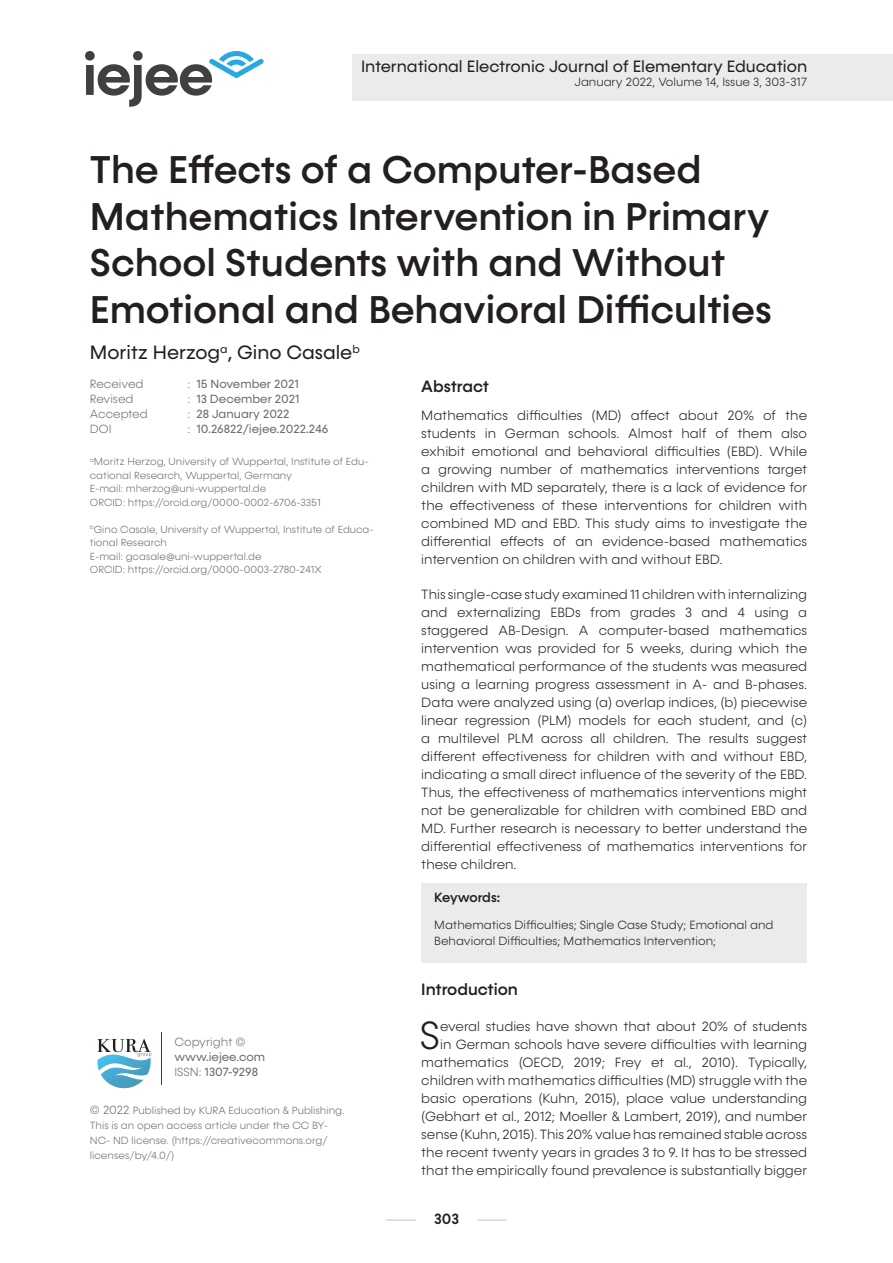
<style>
.page{position:relative;width:893px;height:1263px;background:#fff}
.page>*{position:absolute;margin:0;border:0;box-sizing:border-box;transform-origin:0 0}
.Paragraf_Başlangıç{font:300 39.6px "Konnect";color:#231f20}
.t1{font:500 39px/46.8px "Konnect";color:#231f20}
.t2{font:19.5px "Konnect";color:#231f20}
.t3{font:16.5px "Konnect";color:#231f20}
.t4{font:500 16.5px "Konnect";color:#231f20}
.t5{font:500 15px "Konnect";color:#231f20}
.Paragraf_boşluklu_no{font:300 13.5px/18px "Konnect";color:#231f20;text-align:justify}
.Paragraf_Başlangıç-2{font:300 13.5px/18px "Konnect";color:#231f20;text-align:right}
.t6{font:500 13.5px "Konnect";letter-spacing:-.025em;color:#231f20}
.t7{font:300 12px/16.5px "Konnect";color:#231f20}
.t8{font:12px/15px "Konnect";color:#6e6e70}
.t9{font:300 12px "Konnect";color:#6e6e70}
.t10{font:300 10.5px/15px "Konnect";color:#6e6e70}
.t11{font:300 10.35px/13.5px "Konnect";color:#6e6e70}
.s1{font-weight:300}
.s2{font-size:12px}
</style>
<div class="page">
<svg style="left:85px;top:51px;width:179px;height:56px"></svg>
<div style="left:352px;top:55px;width:541px;height:46px;background:#ebebeb"></div>
<hr style="left:386px;top:1220px;width:30px;height:1px;background:#c2c2c2">
<hr style="left:477px;top:1220px;width:30px;height:1px;background:#c2c2c2">
<hr style="left:161px;top:1033px;width:1px;height:52px;background:#004b6c">
<svg style="left:97px;top:1039px;width:54px;height:49px"></svg>
<div style="left:421px;top:883px;width:386px;height:80px;background:#ebebeb"></div>
<p class="t3" style="left:361px;top:56px;width:448px">International Electronic Journal of Elementary Education</p>
<p class="t7" style="left:575px;top:74px;width:234px">January 2022, Volume 14, Issue 3, 303-317</p>
<p class="t1" style="left:90px;top:147px;width:683px">The Effects of a Computer-Based Mathematics Intervention in Primary School Students with and Without Emotional and Behavioral Difficulties</p>
<p class="t2" style="left:90px;top:341px;width:271px">Moritz Herzog<sup>a</sup>, Gino Casale<sup>b</sup></p>
<p class="t4" style="left:421px;top:377px;width:69px">Abstract</p>
<p class="Paragraf_boşluklu_no" style="left:421px;top:407px;width:387px">Mathematics difficulties (MD) affect about 20% of the students in German schools. Almost half of them also exhibit emotional and behavioral difficulties (EBD). While a growing number of mathematics interventions target children with MD separately, there is a lack of evidence for the effectiveness of these interventions for children with combined MD and EBD. This study aims to investigate the differential effects of an evidence-based mathematics intervention on children with and without EBD.</p>
<p class="Paragraf_boşluklu_no" style="left:421px;top:586px;width:387px">This single-case study examined 11 children with internalizing and externalizing EBDs from grades 3 and 4 using a staggered AB-Design. A computer-based mathematics intervention was provided for 5 weeks, during which the mathematical performance of the students was measured using a learning progress assessment in A- and B-phases.<br>Data were analyzed using (a) overlap indices, (b) piecewise linear regression (PLM) models for each student, and (c) a multilevel PLM across all children. The results suggest different effectiveness for children with and without EBD, indicating a small direct influence of the severity of the EBD.<br>Thus, the effectiveness of mathematics interventions might not be generalizable for children with combined EBD and MD. Further research is necessary to better understand the differential effectiveness of mathematics interventions for these children.</p>
<p class="t9" style="left:90px;top:377px;width:55px">Received</p>
<p class="t8" style="left:187px;top:377px;width:113px"><span class="s1">:</span> 15 November 2021</p>
<p class="t9" style="left:90px;top:392px;width:45px">Revised</p>
<p class="t8" style="left:187px;top:392px;width:114px"><span class="s1">:</span> 13 December 2021</p>
<p class="t9" style="left:90px;top:407px;width:59px">Accepted</p>
<p class="t8" style="left:187px;top:407px;width:104px"><span class="s1">:</span> 28 January 2022</p>
<p class="t9" style="left:90px;top:422px;width:23px">DOI</p>
<p class="t8" style="left:187px;top:422px;width:143px"><span class="s1">:</span> 10.26822/iejee.2022.246</p>
<p class="t11" style="left:90px;top:455px;width:280px"><sup>a</sup>Moritz Herzog, University of Wuppertal, Institute of Edu&shy;cational Research, Wuppertal, Germany</p>
<p class="t11" style="left:90px;top:482px;width:178px">E-mail: mherzog@uni-wuppertal.de</p>
<p class="t11" style="left:90px;top:496px;width:232px">ORCID: https://orcid.org/0000-0002-6706-3351</p>
<p class="t11" style="left:90px;top:523px;width:285px"><sup>b</sup>Gino Casale, University of Wuppertal, Institute of Educa&shy;tional Research</p>
<p class="t11" style="left:90px;top:550px;width:173px">E-mail: gcasale@uni-wuppertal.de</p>
<p class="t11" style="left:90px;top:563px;width:233px">ORCID: https://orcid.org/0000-0003-2780-241X</p>
<p class="t9" style="left:174px;top:1035px;width:73px">Copyright ©</p>
<p class="t8" style="left:174px;top:1050px;width:92px">www.iejee.com<br><span class="s1">ISSN:</span> 1307-9298</p>
<p class="t10" style="left:90px;top:1103px;width:256px"><span class="s2">© 2022</span> Published by KURA Education &amp; Publishing.<br>This is an open access article under the CC BY-NC- ND license. (https://creativecommons.org/ licenses/by/4.0/)</p>
<p class="t6" style="left:434px;top:890px;width:67px">Keywords:</p>
<p class="t7" style="left:434px;top:917px;width:341px">Mathematics Difficulties; Single Case Study; Emotional and<br>Behavioral Difficulties; Mathematics Intervention;</p>
<p class="t4" style="left:421px;top:980px;width:98px">Introduction</p>
<p class="Paragraf_Başlangıç" style="left:419px;top:1013px;width:22px">S</p>
<p class="Paragraf_Başlangıç-2" style="left:421px;top:1018px;width:387px">everal studies have shown that about 20% of students<br>in German schools have severe difficulties with learning mathematics (OECD, 2019; Frey et al., 2010). Typically, children with mathematics difficulties (MD) struggle with the basic operations (Kuhn, 2015), place value understanding (Gebhart et al., 2012; Moeller &amp; Lambert, 2019), and number sense (Kuhn, 2015). This 20% value has remained stable across the recent twenty years in grades 3 to 9. It has to be stressed that the empirically found prevalence is substantially bigger</p>
<p class="t5" style="left:434px;top:1210px;width:26px">303</p>
</div>
